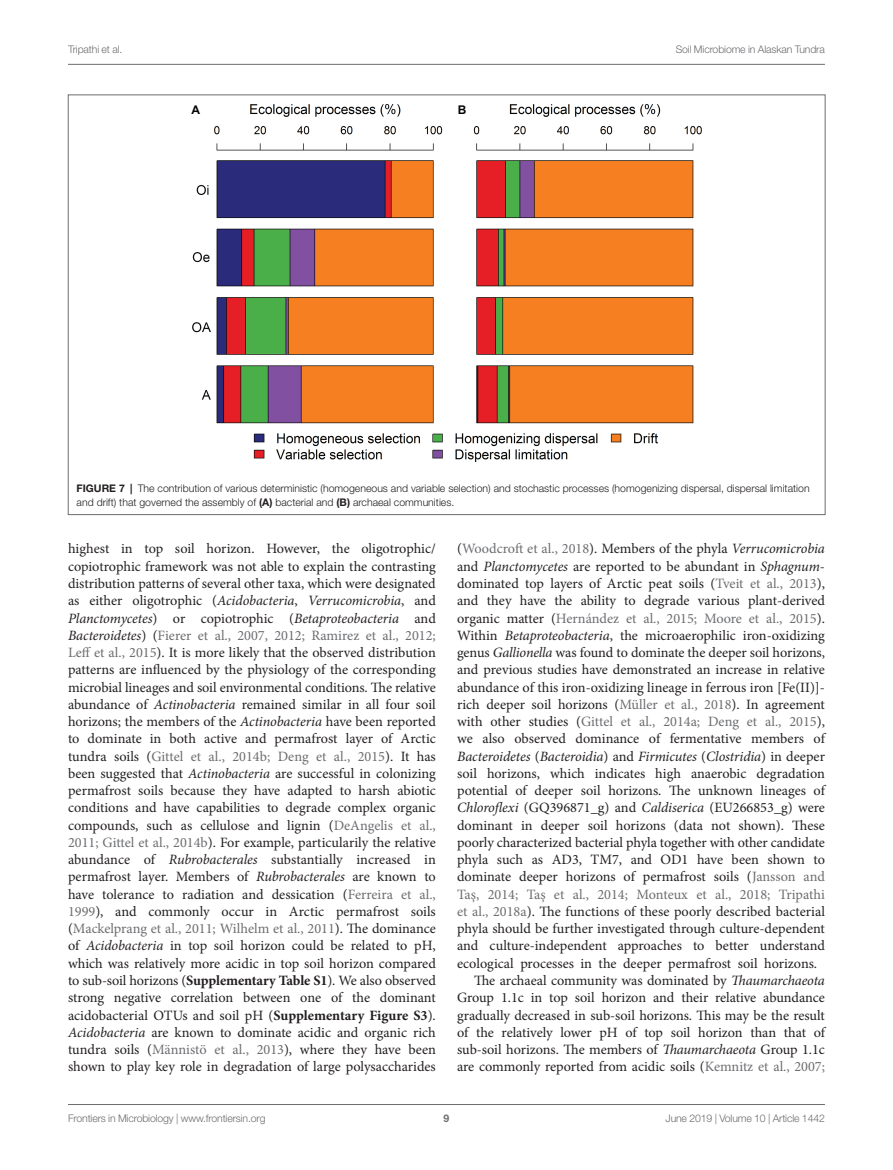
<style>
.page{position:relative;width:893px;height:1170px;background:#fff}
.page>*{position:absolute;margin:0;border:0;box-sizing:border-box;transform-origin:0 0}
.TEXT_FLUSH{font:14.25px/17.2px "Minion Pro";color:#231f20;text-align:justify}
.TEXT{font:14.25px/17.2px "Minion Pro";letter-spacing:-.005em;color:#231f20;text-align:justify}
.t1{font:700 12px "Arial";color:#040503}
.FIG_LEG{font:300 10.5px/14.2px "Helvetica Neue LT Std";color:#231f20}
.t2{font:300 10.5px "Helvetica Neue LT Std";letter-spacing:-.015em;color:#6c6d70}
.t3{font:700 10.5px "Helvetica Neue LT Std";color:#6c6d70}
.s1{font-weight:700}
.s2{font-style:italic}
.s3{color:#6c6d70}
</style>
<div class="page">
<hr style="left:68px;top:64px;width:757px;height:1px;background:#6c6d70">
<hr style="left:68px;top:1104px;width:757px;height:1px;background:#6c6d70">
<img style="left:192px;top:104px;width:510px;height:358px">
<p class="t2" style="left:68px;top:42px;width:56px">Tripathi et al.</p>
<p class="t2" style="left:676px;top:42px;width:151px">Soil Microbiome in Alaskan Tundra</p>
<p class="t1" style="left:191px;top:102px;width:10px">A</p>
<p class="t1" style="left:458px;top:102px;width:10px">B</p>
<p class="FIG_LEG" style="left:77px;top:481px;width:734px"><span class="s1">FIGURE 7 |</span> The contribution of various deterministic (homogeneous and variable selection) and stochastic processes (homogenizing dispersal, dispersal limitation and drift) that governed the assembly of <span class="s1">(A)</span> bacterial and <span class="s1">(B)</span> archaeal communities.</p>
<p class="TEXT_FLUSH" style="left:68px;top:540px;width:369px">highest in top soil horizon. However, the oligotrophic/ copiotrophic framework was not able to explain the contrasting distribution patterns of several other taxa, which were designated as either oligotrophic (<span class="s2">Acidobacteria</span>, <span class="s2">Verrucomicrobia</span>, and <span class="s2">Planctomycetes</span>) or copiotrophic (<span class="s2">Betaproteobacteria</span> and <span class="s2">Bacteroidetes</span>) (<span class="s3">Fierer et al., 2007, 2012; Ramirez et al., 2012; Leff et al., 2015</span>). It is more likely that the observed distribution patterns are influenced by the physiology of the corresponding microbial lineages and soil environmental conditions. The relative abundance of <span class="s2">Actinobacteria</span> remained similar in all four soil horizons; the members of the <span class="s2">Actinobacteria</span> have been reported to dominate in both active and permafrost layer of Arctic tundra soils (<span class="s3">Gittel et al., 2014b; Deng et al., 2015</span>). It has been suggested that <span class="s2">Actinobacteria</span> are successful in colonizing permafrost soils because they have adapted to harsh abiotic conditions and have capabilities to degrade complex organic compounds, such as cellulose and lignin (<span class="s3">DeAngelis et al., 2011; Gittel et al., 2014b</span>). For example, particularily the relative abundance of <span class="s2">Rubrobacterales</span> substantially increased in permafrost layer. Members of <span class="s2">Rubrobacterales</span> are known to have tolerance to radiation and dessication (<span class="s3">Ferreira et al., 1999</span>), and commonly occur in Arctic permafrost soils (<span class="s3">Mackelprang et al., 2011; Wilhelm et al., 2011</span>). The dominance of <span class="s2">Acidobacteria</span> in top soil horizon could be related to pH, which was relatively more acidic in top soil horizon compared to sub-soil horizons (<span class="s1">Supplementary Table S1</span>). We also observed strong negative correlation between one of the dominant acidobacterial OTUs and soil pH (<span class="s1">Supplementary Figure S3</span>).<br><span class="s2">Acidobacteria</span> are known to dominate acidic and organic rich tundra soils (<span class="s3">Männistö et al., 2013</span>), where they have been shown to play key role in degradation of large polysaccharides</p>
<p class="TEXT_FLUSH" style="left:457px;top:540px;width:369px">(<span class="s3">Woodcroft et al., 2018</span>). Members of the phyla <span class="s2">Verrucomicrobia </span>and <span class="s2">Planctomycetes</span> are reported to be abundant in <span class="s2">Sphagnum&shy;</span>dominated top layers of Arctic peat soils (<span class="s3">Tveit et al., 2013</span>), and they have the ability to degrade various plant-derived organic matter (<span class="s3">Hernández et al., 2015; Moore et al., 2015</span>).<br>Within <span class="s2">Betaproteobacteria</span>, the microaerophilic iron-oxidizing genus <span class="s2">Gallionella</span> was found to dominate the deeper soil horizons, and previous studies have demonstrated an increase in relative abundance of this iron-oxidizing lineage in ferrous iron [Fe(II)]- rich deeper soil horizons (<span class="s3">Müller et al., 2018</span>). In agreement with other studies (<span class="s3">Gittel et al., 2014a; Deng et al., 2015</span>), we also observed dominance of fermentative members of <span class="s2">Bacteroidetes</span> (<span class="s2">Bacteroidia</span>) and <span class="s2">Firmicutes</span> (<span class="s2">Clostridia</span>) in deeper soil horizons, which indicates high anaerobic degradation potential of deeper soil horizons. The unknown lineages of <span class="s2">Chloroflexi</span> (GQ396871_g) and <span class="s2">Caldiserica</span> (EU266853_g) were dominant in deeper soil horizons (data not shown). These poorly characterized bacterial phyla together with other candidate phyla such as AD3, TM7, and OD1 have been shown to dominate deeper horizons of permafrost soils (<span class="s3">Jansson and Taş, 2014; Taş et al., 2014; Monteux et al., 2018; Tripathi et al., 2018a</span>). The functions of these poorly described bacterial phyla should be further investigated through culture-dependent and culture-independent approaches to better understand ecological processes in the deeper permafrost soil horizons.</p>
<p class="TEXT" style="left:457px;top:971px;width:369px;text-indent:17px">The archaeal community was dominated by <span class="s2">Thaumarchaeota </span>Group 1.1c in top soil horizon and their relative abundance gradually decreased in sub-soil horizons. This may be the result of the relatively lower pH of top soil horizon than that of sub-soil horizons. The members of <span class="s2">Thaumarchaeota</span> Group 1.1c are commonly reported from acidic soils (<span class="s3">Kemnitz et al., 2007;</span></p>
<p class="t2" style="left:68px;top:1111px;width:199px">Frontiers in Microbiology | www.frontiersin.org</p>
<p class="t3" style="left:444px;top:1111px;width:7px">9</p>
<p class="t2" style="left:666px;top:1111px;width:161px">June 2019 | Volume 10 | Article 1442</p>
</div>
